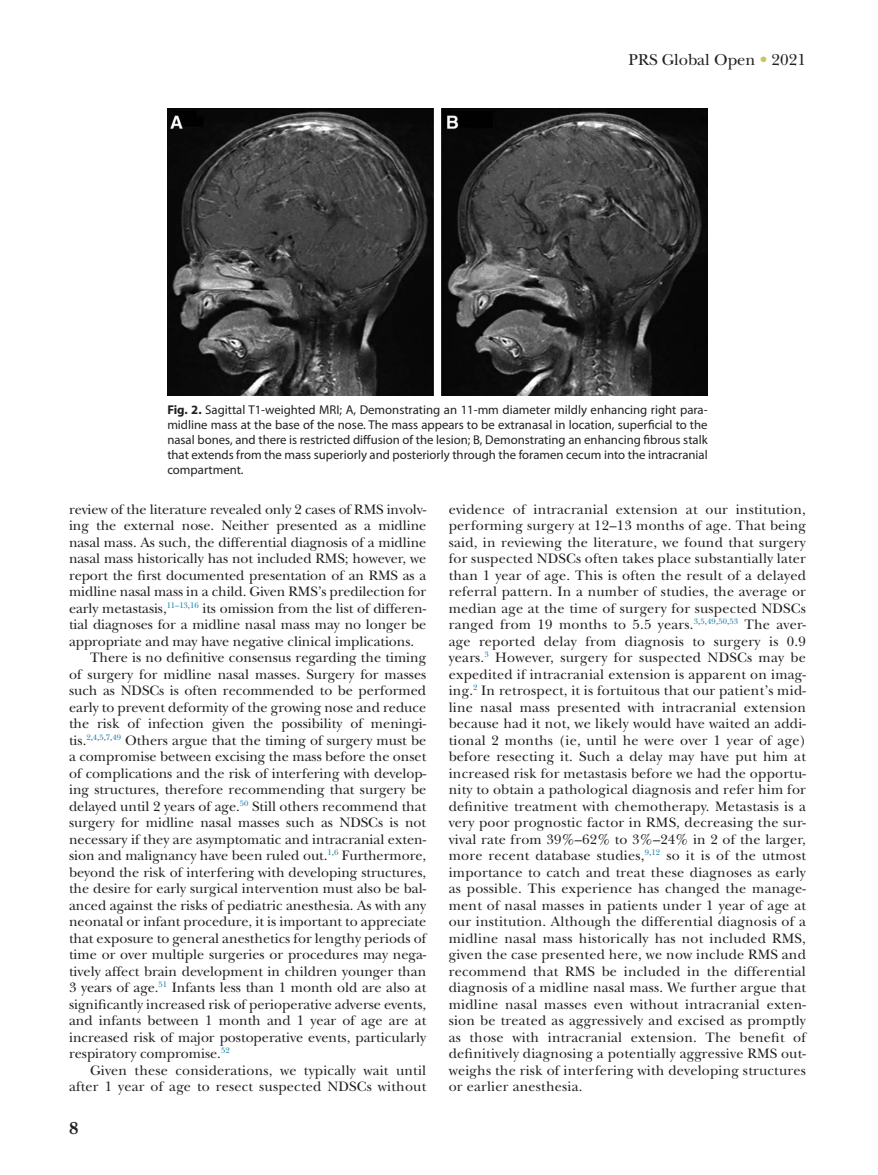
<style>
.page{position:relative;width:878px;height:1175px;background:#fff}
.page>*{position:absolute;margin:0;border:0;box-sizing:border-box;transform-origin:0 0}
.t1{font:700 18px "New Baskerville Std";color:#231f20}
.t2{font:16.5px "New Baskerville Std";color:#231f20}
.t3{font:14.25px/16.5px "New Baskerville Std";color:#231f20;text-align:justify}
.t4{font:12.75px/15px "Myriad Pro";color:#231f20;text-align:justify}
.s1{color:#c5c660}
.s2{font-weight:700}
</style>
<div class="page">
<img style="left:168px;top:108px;width:539px;height:288px">
<p class="t2" style="left:628px;top:50px;width:179px">PRS Global Open <span class="s1">•</span> 2021</p>
<p class="t4" style="left:167px;top:402px;width:542px"><span class="s2">Fig. 2.</span> Sagittal T1-weighted MRI; A, Demonstrating an 11-mm diameter mildly enhancing right para&shy;midline mass at the base of the nose. The mass appears to be extranasal in location, superficial to the nasal bones, and there is restricted diffusion of the lesion; B, Demonstrating an enhancing fibrous stalk that extends from the mass superiorly and posteriorly through the foramen cecum into the intracranial compartment.</p>
<p class="t3" style="left:69px;top:501px;width:358px">review of the literature revealed only 2 cases of RMS involv-</p>
<p class="t3" style="left:69px;top:517px;width:359px">ing the external nose. Neither presented as a midline</p>
<p class="t3" style="left:69px;top:534px;width:359px">nasal mass. As such, the differential diagnosis of a midline</p>
<p class="t3" style="left:69px;top:550px;width:359px">nasal mass historically has not included RMS; however, we</p>
<p class="t3" style="left:69px;top:567px;width:359px">report the first documented presentation of an RMS as a</p>
<p class="t3" style="left:69px;top:583px;width:358px">midline nasal mass in a child. Given RMS’s predilection for</p>
<p class="t3" style="left:69px;top:600px;width:358px">early metastasis,<sup>11–13</sup><sup>,</sup><sup>16</sup> its omission from the list of differen-</p>
<p class="t3" style="left:69px;top:616px;width:359px">tial diagnoses for a midline nasal mass may no longer be</p>
<p class="t3" style="left:69px;top:633px;width:346px">appropriate and may have negative clinical implications.</p>
<p class="t3" style="left:90px;top:649px;width:338px">There is no definitive consensus regarding the timing</p>
<p class="t3" style="left:69px;top:666px;width:359px">of surgery for midline nasal masses. Surgery for masses</p>
<p class="t3" style="left:69px;top:682px;width:358px">such as NDSCs is often recommended to be performed</p>
<p class="t3" style="left:69px;top:699px;width:359px">early to prevent deformity of the growing nose and reduce</p>
<p class="t3" style="left:69px;top:715px;width:359px">the risk of infection given the possibility of meningi-</p>
<p class="t3" style="left:69px;top:732px;width:358px">tis.<sup>2</sup><sup>,</sup><sup>4</sup><sup>,</sup><sup>5</sup><sup>,</sup><sup>7</sup><sup>,</sup><sup>49</sup> Others argue that the timing of surgery must be</p>
<p class="t3" style="left:69px;top:748px;width:359px">a compromise between excising the mass before the onset</p>
<p class="t3" style="left:69px;top:765px;width:359px">of complications and the risk of interfering with develop-</p>
<p class="t3" style="left:69px;top:781px;width:358px">ing structures, therefore recommending that surgery be</p>
<p class="t3" style="left:69px;top:798px;width:359px">delayed until 2 years of age.<sup>50</sup> Still others recommend that</p>
<p class="t3" style="left:69px;top:814px;width:358px">surgery for midline nasal masses such as NDSCs is not</p>
<p class="t3" style="left:69px;top:831px;width:358px">necessary if they are asymptomatic and intracranial exten-</p>
<p class="t3" style="left:69px;top:847px;width:358px">sion and malignancy have been ruled out.<sup>1</sup><sup>,</sup><sup>6</sup> Furthermore,</p>
<p class="t3" style="left:69px;top:864px;width:358px">beyond the risk of interfering with developing structures,</p>
<p class="t3" style="left:69px;top:880px;width:358px">the desire for early surgical intervention must also be bal-</p>
<p class="t3" style="left:69px;top:897px;width:359px">anced against the risks of pediatric anesthesia. As with any</p>
<p class="t3" style="left:69px;top:913px;width:358px">neonatal or infant procedure, it is important to appreciate</p>
<p class="t3" style="left:69px;top:930px;width:359px">that exposure to general anesthetics for lengthy periods of</p>
<p class="t3" style="left:69px;top:946px;width:359px">time or over multiple surgeries or procedures may nega-</p>
<p class="t3" style="left:69px;top:963px;width:359px">tively affect brain development in children younger than</p>
<p class="t3" style="left:69px;top:979px;width:359px">3 years of age.<sup>51</sup> Infants less than 1 month old are also at</p>
<p class="t3" style="left:69px;top:996px;width:359px">significantly increased risk of perioperative adverse events,</p>
<p class="t3" style="left:69px;top:1012px;width:359px">and infants between 1 month and 1 year of age are at</p>
<p class="t3" style="left:69px;top:1029px;width:358px">increased risk of major postoperative events, particularly</p>
<p class="t3" style="left:69px;top:1045px;width:162px">respiratory compromise.<sup>52</sup></p>
<p class="t3" style="left:90px;top:1062px;width:338px">Given these considerations, we typically wait until</p>
<p class="t3" style="left:69px;top:1078px;width:359px">after 1 year of age to resect suspected NDSCs without</p>
<p class="t1" style="left:69px;top:1118px;width:11px">8</p>
<p class="t3" style="left:448px;top:501px;width:359px">evidence of intracranial extension at our institution, performing surgery at 12–13 months of age. That being said, in reviewing the literature, we found that surgery for suspected NDSCs often takes place substantially later than 1 year of age. This is often the result of a delayed referral pattern. In a number of studies, the average or median age at the time of surgery for suspected NDSCs ranged from 19 months to 5.5 years.<sup>3</sup><sup>,</sup><sup>5</sup><sup>,</sup><sup>49</sup><sup>,</sup><sup>50</sup><sup>,</sup><sup>53</sup> The aver&shy;age reported delay from diagnosis to surgery is 0.9 years.<sup>3</sup> However, surgery for suspected NDSCs may be expedited if intracranial extension is apparent on imag&shy;ing.<sup>2</sup> In retrospect, it is fortuitous that our patient’s mid&shy;line nasal mass presented with intracranial extension because had it not, we likely would have waited an addi&shy;tional 2 months (ie, until he were over 1 year of age) before resecting it. Such a delay may have put him at increased risk for metastasis before we had the opportu&shy;nity to obtain a pathological diagnosis and refer him for definitive treatment with chemotherapy. Metastasis is a very poor prognostic factor in RMS, decreasing the sur&shy;vival rate from 39%–62% to 3%–24% in 2 of the larger, more recent database studies,<sup>9</sup><sup>,</sup><sup>12</sup> so it is of the utmost importance to catch and treat these diagnoses as early as possible. This experience has changed the manage&shy;ment of nasal masses in patients under 1 year of age at our institution. Although the differential diagnosis of a midline nasal mass historically has not included RMS, given the case presented here, we now include RMS and recommend that RMS be included in the differential diagnosis of a midline nasal mass. We further argue that midline nasal masses even without intracranial exten&shy;sion be treated as aggressively and excised as promptly as those with intracranial extension. The benefit of definitively diagnosing a potentially aggressive RMS out&shy;weighs the risk of interfering with developing structures or earlier anesthesia.</p>
</div>
